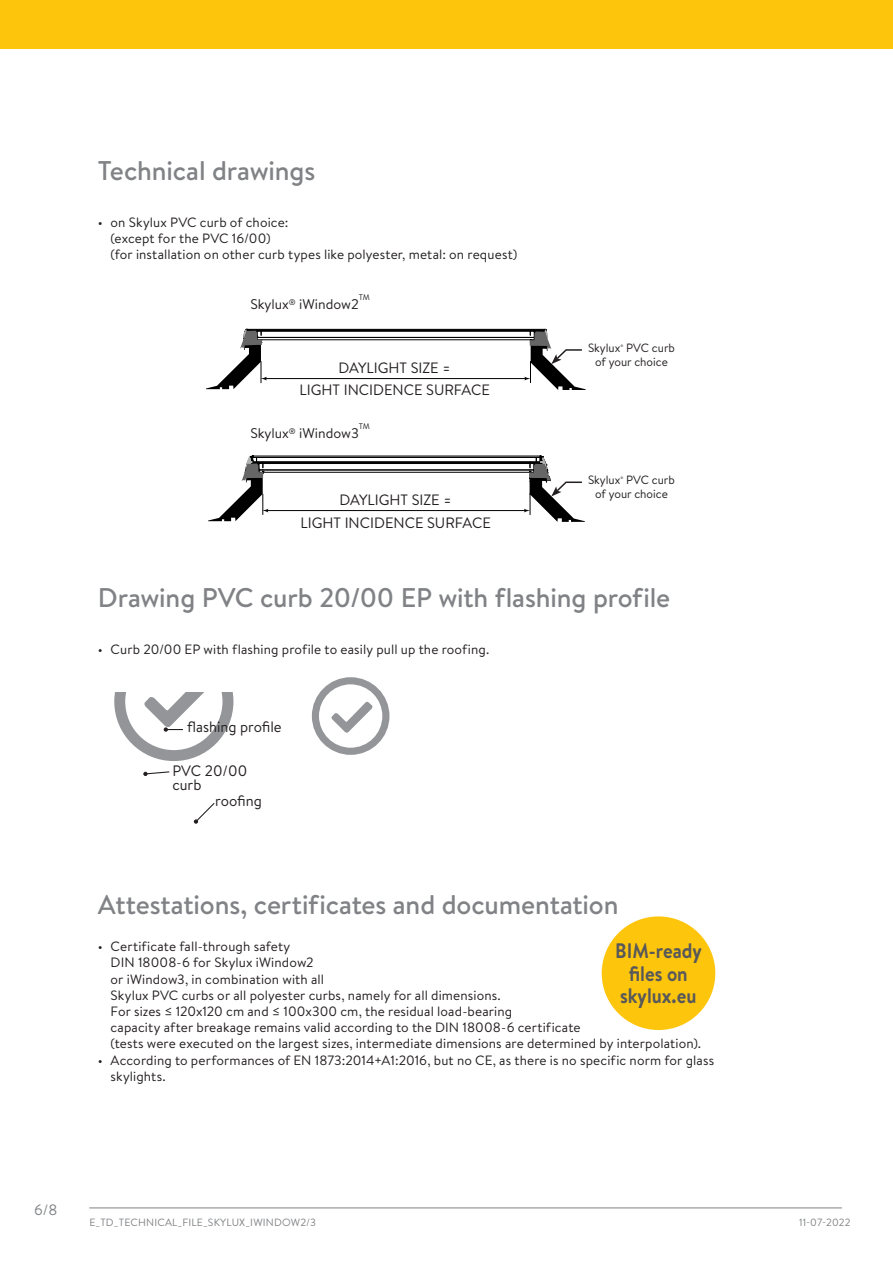
<style>
.page{position:relative;width:893px;height:1263px;background:#fff}
.page>*{position:absolute;margin:0;border:0;box-sizing:border-box;transform-origin:0 0}
.tekst{font:500 27px "Brandon Text";letter-spacing:-.005em;color:#808285}
.Titel_2{font:500 27px "Brandon Text";letter-spacing:-.005em;color:#808285}
.t1{font:700 21px "Brandon Text";color:#57585a;scale:.9 1}
.t2{font:15.15px "Brandon Text";color:#231f20}
.t3{font:15px "Brandon Text";color:#231f20}
.t4{font:15px "Brandon Text";color:#808285}
.t5{font:14.1px "Brandon Text";color:#231f20}
.tekst_insprong{font:13.5px/16.2px "Brandon Text";letter-spacing:.01em;color:#231f20}
.t6{font:12px "Brandon Text";color:#231f20}
.t7{font:10.5px "Brandon Text";letter-spacing:.02em;color:#808285}
.t8{font:9.45px "Myriad Pro";color:#000}
.t9{font:8.25px "Brandon Text";color:#231f20}
.t10{font:3.45px "Brandon Text";color:#231f20}
</style>
<div class="page">
<div style="left:0;top:0;width:893px;height:49px;background:#fec50d"></div>
<hr style="left:89px;top:1207px;width:753px;height:1px;background:#808285">
<hr style="left:253px;top:463px;width:287px;height:1px;background:#000">
<hr style="left:253px;top:457px;width:287px;height:1px;background:#000">
<hr style="left:253px;top:456px;width:287px;height:1px;background:#000">
<hr style="left:259px;top:472px;width:275px;height:1px;background:#000">
<hr style="left:259px;top:470px;width:275px;height:1px;background:#000">
<hr style="left:253px;top:462px;width:287px;height:1px;background:#000">
<hr style="left:266px;top:510px;width:260px;height:1px;background:#000">
<svg style="left:208px;top:455px;width:60px;height:66px"></svg>
<svg style="left:524px;top:455px;width:61px;height:67px"></svg>
<hr style="left:246px;top:329px;width:299px;height:1px;background:#000">
<hr style="left:246px;top:330px;width:299px;height:1px;background:#000">
<hr style="left:257px;top:339px;width:277px;height:1px;background:#000">
<hr style="left:257px;top:337px;width:277px;height:1px;background:#000">
<hr style="left:246px;top:331px;width:299px;height:1px;background:#000">
<hr style="left:265px;top:378px;width:261px;height:1px;background:#000">
<svg style="left:207px;top:329px;width:60px;height:60px"></svg>
<svg style="left:524px;top:329px;width:62px;height:61px"></svg>
<div style="left:602px;top:916px;width:113px;height:114px;background:#fec50d;border-radius:50%"></div>
<svg style="left:331px;top:701px;width:42px;height:32px"></svg>
<div style="left:312px;top:677px;width:77px;height:78px;border:7px solid #939598;border-radius:50%"></div>
<svg style="left:114px;top:693px;width:119px;height:68px"></svg>
<svg style="left:143px;top:771px;width:27px;height:5px"></svg>
<svg style="left:194px;top:803px;width:21px;height:21px"></svg>
<p class="tekst" style="left:98px;top:153px;width:219px">Technical drawings</p>
<p class="tekst_insprong" style="left:98px;top:213px;width:192px">• on Skylux PVC curb of choice:</p>
<p class="tekst_insprong" style="left:111px;top:230px;width:162px">(except for the PVC 16/00)</p>
<p class="tekst_insprong" style="left:111px;top:246px;width:408px">(for installation on other curb types like polyester, metal: on request)</p>
<p class="t5" style="left:250px;top:295px;width:110px">Skylux<sup>®</sup> iWindow2</p>
<p class="t8" style="left:214px;top:255px;width:80px">SKYLUX iWindow2+</p>
<p class="t9" style="left:359px;top:292px;width:13px">TM</p>
<p class="t3" style="left:338px;top:357px;width:114px">DAYLIGHT SIZE =</p>
<p class="t3" style="left:300px;top:379px;width:192px">LIGHT INCIDENCE SURFACE</p>
<p class="t9" style="left:359px;top:421px;width:13px">TM</p>
<p class="t5" style="left:250px;top:424px;width:110px">Skylux<sup>®</sup> iWindow3</p>
<p class="t3" style="left:339px;top:490px;width:114px">DAYLIGHT SIZE =</p>
<p class="t3" style="left:301px;top:512px;width:192px">LIGHT INCIDENCE SURFACE</p>
<p class="t6" style="left:588px;top:339px;width:34px">Skylux</p>
<p class="t10" style="left:620px;top:343px;width:4px">®</p>
<p class="t6" style="left:626px;top:339px;width:50px">PVC curb</p>
<p class="t6" style="left:595px;top:353px;width:74px">of your choice</p>
<p class="t6" style="left:588px;top:472px;width:34px">Skylux</p>
<p class="t10" style="left:620px;top:476px;width:4px">®</p>
<p class="t6" style="left:626px;top:472px;width:50px">PVC curb</p>
<p class="t6" style="left:595px;top:486px;width:74px">of your choice</p>
<p class="tekst" style="left:98px;top:579px;width:574px">Drawing PVC curb 20/00 EP with flashing profile</p>
<p class="tekst_insprong" style="left:98px;top:640px;width:393px">• Curb 20/00 EP with flashing profile to easily pull up the roofing.</p>
<p class="t2" style="left:187px;top:717px;width:96px">flashing profile</p>
<p class="t2" style="left:172px;top:760px;width:76px">PVC 20/00</p>
<p class="t2" style="left:172px;top:774px;width:31px">curb</p>
<p class="t2" style="left:215px;top:790px;width:48px">roofing</p>
<p class="Titel_2" style="left:98px;top:886px;width:522px">Attestations, certificates and documentation</p>
<p class="tekst_insprong" style="left:98px;top:938px;width:194px">• Certificate fall-through safety</p>
<p class="tekst_insprong" style="left:111px;top:954px;width:204px">DIN 18008-6 for Skylux iWindow2</p>
<p class="tekst_insprong" style="left:111px;top:970px;width:215px">or iWindow3, in combination with all</p>
<p class="tekst_insprong" style="left:111px;top:986px;width:392px">Skylux PVC curbs or all polyester curbs, namely for all dimensions.</p>
<p class="tekst_insprong" style="left:111px;top:1003px;width:403px">For sizes ≤ 120x120 cm and ≤ 100x300 cm, the residual load-bearing</p>
<p class="tekst_insprong" style="left:111px;top:1019px;width:471px">capacity after breakage remains valid according to the DIN 18008-6 certificate</p>
<p class="tekst_insprong" style="left:111px;top:1035px;width:592px">(tests were executed on the largest sizes, intermediate dimensions are determined by interpolation).</p>
<p class="tekst_insprong" style="left:111px;top:1051px;width:605px;text-indent:-13px">• According to performances of EN 1873:2014+A1:2016, but no CE, as there is no specific norm for glass skylights.</p>
<p class="t1" style="left:615px;top:936px;width:98px">BIM-ready</p>
<p class="t1" style="left:629px;top:959px;width:67px">files on</p>
<p class="t1" style="left:620px;top:981px;width:86px">skylux.eu</p>
<p class="t4" style="left:34px;top:1199px;width:25px">6/8</p>
<p class="t7" style="left:89px;top:1215px;width:228px">E_TD_TECHNICAL_FILE_SKYLUX_IWINDOW2/3</p>
<p class="t7" style="left:799px;top:1215px;width:53px">11-07-2022</p>
</div>
